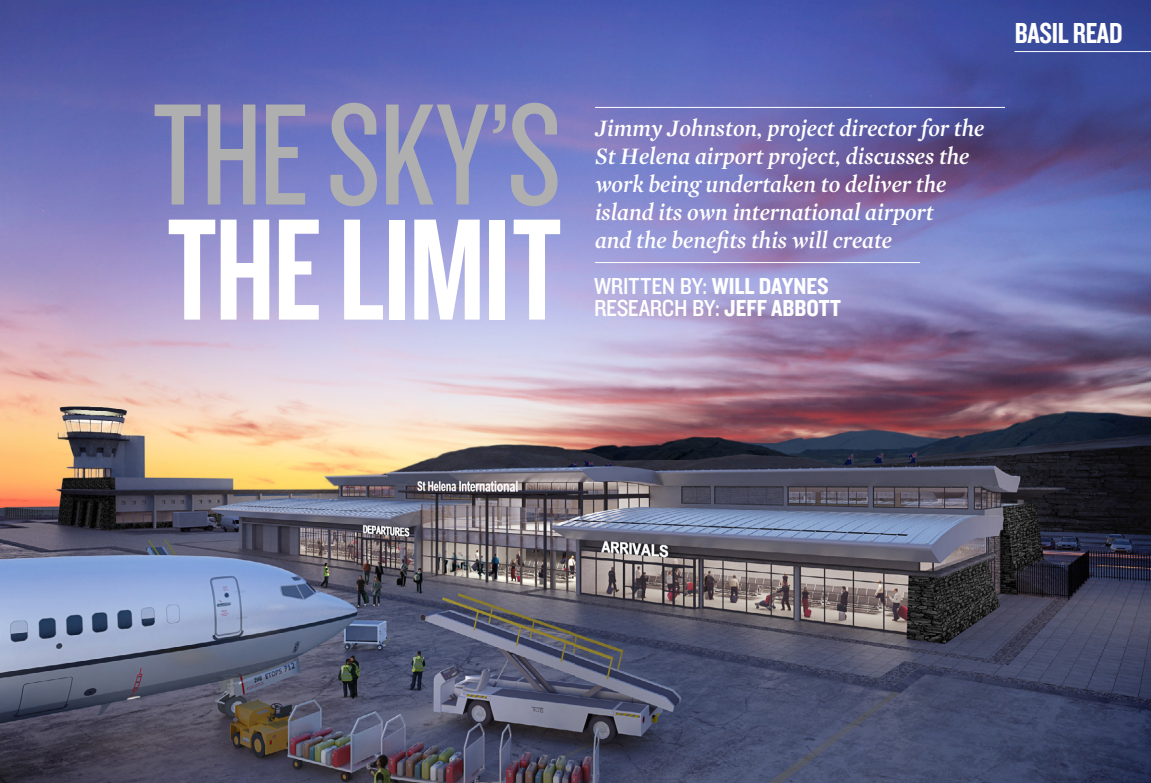
<style>
.page{position:relative;width:1151px;height:783px;background:#fff}
.page>*{position:absolute;margin:0;border:0;box-sizing:border-box;transform-origin:0 0}
.t1{font:150px "Knockout HTF28 Junior Featherwt";letter-spacing:-.01em;color:#afafaf}
.t2{font:150px "Knockout HTF48 Featherweight";letter-spacing:-.01em;color:#fff}
.t3{font:30px "Knockout HTF49 Liteweight";letter-spacing:-.01em;color:#fff}
.t4{font:italic 600 24px/28px "Mercury Display";color:#fff}
.t5{font:24px/22px "Knockout HTF30 Junior Welterwt";letter-spacing:-.01em;color:#fff}
.s1{font-family:"Knockout HTF50 Welterweight"}
</style>
<div class="page">
<img style="left:0;top:0;width:1151px;height:782px">
<hr style="left:595px;top:107px;width:410px;height:1px;background:#fff">
<hr style="left:595px;top:262px;width:325px;height:1px;background:#fff">
<hr style="left:1014px;top:51px;width:137px;height:1px;background:#fff">
<h1 class="t1" style="left:153px;top:80px;width:410px">THE SKY’S</h1>
<h1 class="t2" style="left:168px;top:194px;width:395px">ThELImIT</h1>
<p class="t4" style="left:595px;top:114px;width:391px">Jimmy Johnston, project director for the St Helena airport project, discusses the work being undertaken to deliver the island its own international airport<br>and the benefits this will create</p>
<p class="t5" style="left:594px;top:276px;width:248px">WRITTEN BY: <span class="s1">WILL DAYNES<br></span>RESEARCH BY: <span class="s1">JEFF ABBOTT</span></p>
<p class="t3" style="left:1015px;top:17px;width:109px">BASIL READ</p>
</div>
